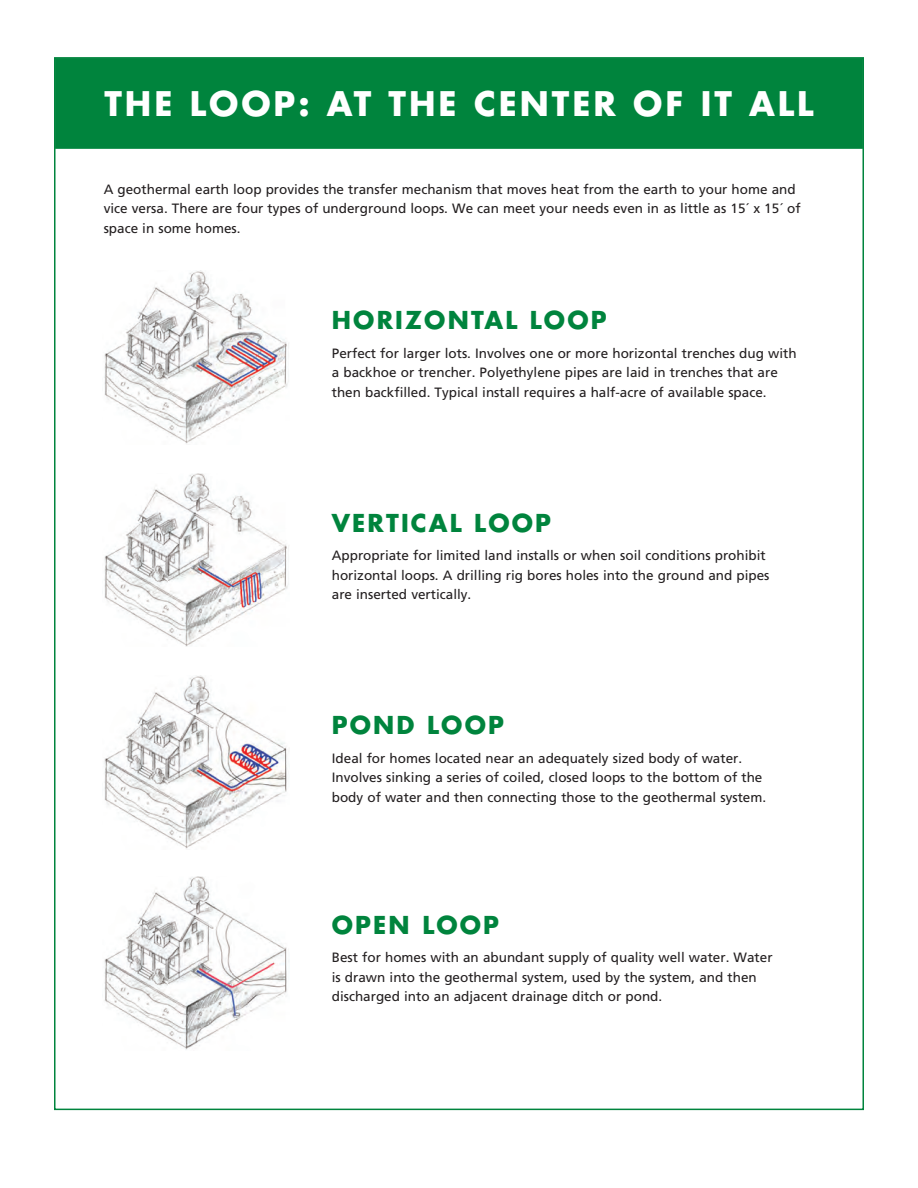
<style>
.page{position:relative;width:918px;height:1188px;background:#fff}
.page>*{position:absolute;margin:0;border:0;box-sizing:border-box;transform-origin:0 0}
.t1{font:700 33px "Futura Std";letter-spacing:.09em;color:#fff}
.t2{font:700 24px "Futura Std";letter-spacing:.09em;color:#00843d}
.H-Body_copy{font:13.5px/19.5px "Frutiger";color:#231f20}
</style>
<div class="page">
<img style="left:104px;top:271px;width:185px;height:173px">
<img style="left:104px;top:473px;width:185px;height:174px">
<img style="left:104px;top:877px;width:185px;height:173px">
<img style="left:104px;top:676px;width:183px;height:173px">
<div style="left:55px;top:58px;width:808px;height:91px;background:#00843d;border:2px solid #00843d"></div>
<p class="t1" style="left:104px;top:81px;width:711px">THE LOOP: AT THE CENTER OF IT ALL</p>
<p class="H-Body_copy" style="left:104px;top:179px;width:699px">A geothermal earth loop provides the transfer mechanism that moves heat from the earth to your home and vice versa. There are four types of underground loops. We can meet your needs even in as little as 15´ x 15´ of space in some homes.</p>
<p class="t2" style="left:332px;top:304px;width:276px">HORIZONTAL LOOP</p>
<p class="H-Body_copy" style="left:332px;top:343px;width:466px">Perfect for larger lots. Involves one or more horizontal trenches dug with a backhoe or trencher. Polyethylene pipes are laid in trenches that are then backfilled. Typical install requires a half-acre of available space.</p>
<p class="t2" style="left:332px;top:507px;width:221px">VERTICAL LOOP</p>
<p class="H-Body_copy" style="left:332px;top:546px;width:439px">Appropriate for limited land installs or when soil conditions prohibit horizontal loops. A drilling rig bores holes into the ground and pipes are inserted vertically.</p>
<p class="t2" style="left:332px;top:709px;width:174px">POND LOOP</p>
<p class="H-Body_copy" style="left:332px;top:748px;width:436px">Ideal for homes located near an adequately sized body of water.<br>Involves sinking a series of coiled, closed loops to the bottom of the body of water and then connecting those to the geothermal system.</p>
<p class="t2" style="left:332px;top:909px;width:169px">OPEN LOOP</p>
<p class="H-Body_copy" style="left:332px;top:947px;width:442px">Best for homes with an abundant supply of quality well water. Water is drawn into the geothermal system, used by the system, and then discharged into an adjacent drainage ditch or pond.</p>
</div>
